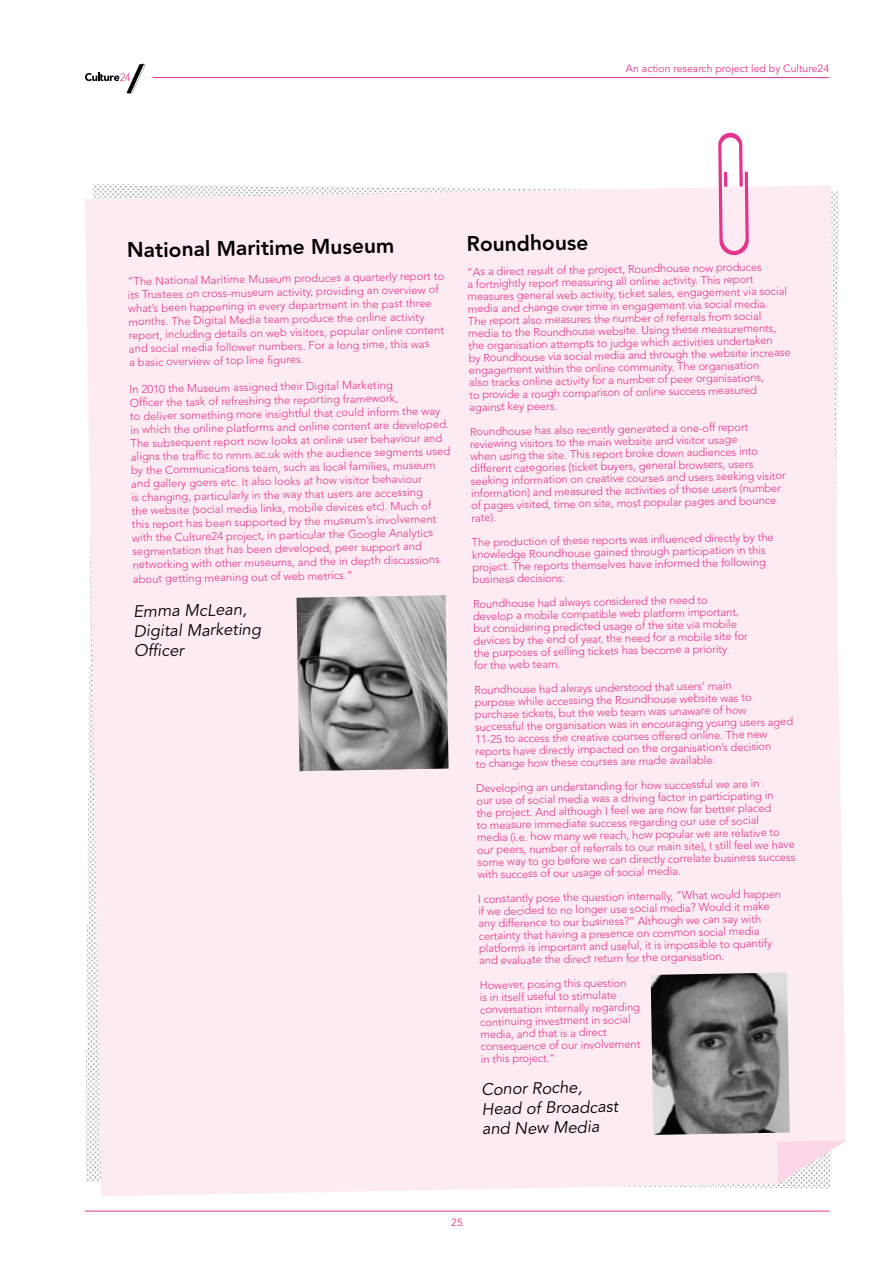
<style>
.page{position:relative;width:893px;height:1263px;background:#fff}
.page>*{position:absolute;margin:0;border:0;box-sizing:border-box;transform-origin:0 0}
.t1{font:800 21px "Avenir LT Std";color:#000}
.t2{font:italic 16.5px/19.8px "Avenir LT Std";color:#000}
.t3{font:300 11.25px/12.3px "Avenir LT Std";color:#e4348b}
.t4{font:10.5px "Avenir LT Std";color:#e4348b}
</style>
<div class="page">
<hr style="left:153px;top:77px;width:676px;height:1px;background:#e4348b">
<hr style="left:85px;top:1211px;width:744px;height:1px;background:#e4348b">
<svg style="left:85px;top:64px;width:60px;height:29px"></svg>
<div style="left:85px;top:185px;width:761px;height:1011px;background:#fcebf3"></div>
<svg style="left:718px;top:133px;width:31px;height:122px"></svg>
<img style="left:296px;top:595px;width:153px;height:176px">
<img style="left:651px;top:972px;width:139px;height:163px">
<svg style="left:777px;top:1140px;width:69px;height:44px"></svg>
<p class="t4" style="left:626px;top:62px;width:205px">An action research project led by Culture24</p>
<h1 class="t1" style="left:127px;top:238px;width:269px;rotate:-1deg">National Maritime Museum</h1>
<p class="t3" style="left:128px;top:274px;width:318px;line-height:13.5px;rotate:-1deg">“The National Maritime Museum produces a quarterly report to its Trustees on cross-museum activity, providing an overview of what’s been happening in every department in the past three months. The Digital Media team produce the online activity report, including details on web visitors, popular online content and social media follower numbers. For a long time, this was<br>a basic overview of top line fi gures.</p>
<p class="t3" style="left:129px;top:382px;width:321px;line-height:13.5px;rotate:-1deg">In 2010 the Museum assigned their Digital Marketing<br>Offi cer the task of refreshing the reporting framework,<br>to deliver something more insightful that could inform the way in which the online platforms and online content are developed.<br>The subsequent report now looks at online user behaviour and aligns the traffi c to nmm.ac.uk with the audience segments used by the Communications team, such as local families, museum and gallery goers etc. It also looks at how visitor behaviour<br>is changing, particularly in the way that users are accessing<br>the website (social media links, mobile devices etc). Much of this report has been supported by the museum’s involvement with the Culture24 project, in particular the Google Analytics segmentation that has been developed, peer support and networking with other museums, and the in depth discussions about getting meaning out of web metrics.”</p>
<h2 class="t2" style="left:133px;top:602px;width:129px;rotate:-1deg">Emma McLean,<br>Digital Marketing<br>Offi cer</h2>
<h1 class="t1" style="left:466px;top:232px;width:123px;rotate:-1deg">Roundhouse</h1>
<p class="t3" style="left:467px;top:266px;width:323px;rotate:-1deg">“As a direct result of the project, Roundhouse now produces<br>a fortnightly report measuring all online activity. This report measures general web activity, ticket sales, engagement via social media and change over time in engagement via social media.<br>The report also measures the number of referrals from social media to the Roundhouse website. Using these measurements, the organisation attempts to judge which activities undertaken<br>by Roundhouse via social media and through the website increase engagement within the online community. The organisation<br>also tracks online activity for a number of peer organisations,<br>to provide a rough comparison of online success measured against key peers.</p>
<p class="t3" style="left:470px;top:426px;width:317px;rotate:-1deg">Roundhouse has also recently generated a one-off report reviewing visitors to the main website and visitor usage<br>when using the site. This report broke down audiences into different categories (ticket buyers, general browsers, users seeking information on creative courses and users seeking visitor information) and measured the activities of those users (number of pages visited, time on site, most popular pages and bounce rate).</p>
<p class="t3" style="left:472px;top:536px;width:303px;rotate:-1deg">The production of these reports was infl uenced directly by the knowledge Roundhouse gained through participation in this project. The reports themselves have informed the following business decisions:</p>
<p class="t3" style="left:473px;top:598px;width:276px;rotate:-1deg">Roundhouse had always considered the need to develop a mobile compatible web platform important, but considering predicted usage of the site via mobile devices by the end of year, the need for a mobile site for the purposes of selling tickets has become a priority<br>for the web team.</p>
<p class="t3" style="left:474px;top:684px;width:320px;rotate:-1deg">Roundhouse had always understood that users’ main<br>purpose while accessing the Roundhouse website was to purchase tickets, but the web team was unaware of how successful the organisation was in encouraging young users aged 11-25 to access the creative courses offered online. The new reports have directly impacted on the organisation’s decision<br>to change how these courses are made available.</p>
<p class="t3" style="left:476px;top:782px;width:320px;rotate:-1deg">Developing an understanding for how successful we are in<br>our use of social media was a driving factor in participating in<br>the project. And although I feel we are now far better placed<br>to measure immediate success regarding our use of social<br>media (i.e. how many we reach, how popular we are relative to our peers, number of referrals to our main site), I still feel we have some way to go before we can directly correlate business success with success of our usage of social media.</p>
<p class="t3" style="left:478px;top:893px;width:305px;rotate:-1deg">I constantly pose the question internally, “What would happen if we decided to no longer use social media? Would it make any difference to our business?” Although we can say with certainty that having a presence on common social media platforms is important and useful, it is impossible to quantify and evaluate the direct return for the organisation.</p>
<p class="t3" style="left:479px;top:979px;width:161px;rotate:-1deg">However, posing this question<br>is in itself useful to stimulate conversation internally regarding continuing investment in social media, and that is a direct consequence of our involvement in this project.”</p>
<h2 class="t2" style="left:481px;top:1079px;width:138px;rotate:-1deg">Conor Roche,<br>Head of Broadcast and New Media</h2>
<p class="t4" style="left:451px;top:1216px;width:13px">25</p>
</div>
